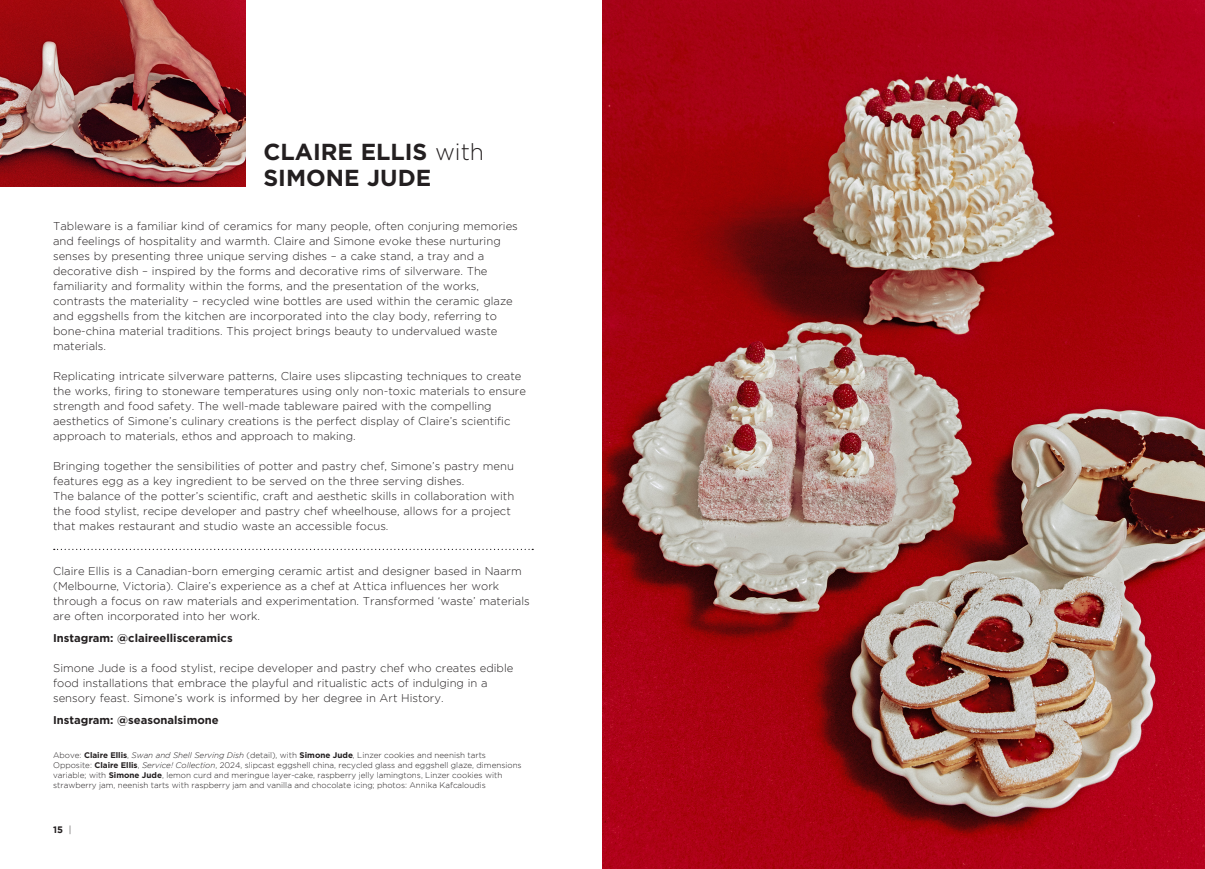
<style>
.page{position:relative;width:1205px;height:869px;background:#fff}
.page>*{position:absolute;margin:0;border:0;box-sizing:border-box;transform-origin:0 0}
.Catalogue_Names{font:700 23.12px/25.6px "Gotham";color:#231f20}
.Bodycopy_Catalogue{font:300 11.25px/15px "Gotham";color:#231f20}
.Bodycopy_Catalogue-2{font:700 11.25px "Gotham";color:#231f20}
.t1{font:700 9.38px "Gotham";color:#231f20}
.Captions_Catalogue{font:300 8.12px/10px "Gotham";color:#231f20}
.s1{font-weight:300}
.s2{font-weight:700}
.s3{font-style:italic}
</style>
<div class="page">
<svg style="left:54px;top:548px;width:479px;height:1px"></svg>
<img style="left:0;top:0;width:246px;height:186px">
<img style="left:602px;top:0;width:603px;height:868px">
<p class="Catalogue_Names" style="left:263px;top:139px;width:222px">CLAIRE ELLIS <span class="s1">with<br></span>SIMONE JUDE</p>
<p class="Bodycopy_Catalogue" style="left:53px;top:218px;width:466px">Tableware is a familiar kind of ceramics for many people, often conjuring memories and feelings of hospitality and warmth. Claire and Simone evoke these nurturing senses by presenting three unique serving dishes – a cake stand, a tray and a decorative dish – inspired by the forms and decorative rims of silverware. The familiarity and formality within the forms, and the presentation of the works, contrasts the materiality – recycled wine bottles are used within the ceramic glaze and eggshells from the kitchen are incorporated into the clay body, referring to bone-china material traditions. This project brings beauty to undervalued waste materials.</p>
<p class="Bodycopy_Catalogue" style="left:53px;top:368px;width:474px">Replicating intricate silverware patterns, Claire uses slipcasting techniques to create the works, firing to stoneware temperatures using only non-toxic materials to ensure strength and food safety. The well-made tableware paired with the compelling aesthetics of Simone’s culinary creations is the perfect display of Claire’s scientific approach to materials, ethos and approach to making.</p>
<p class="Bodycopy_Catalogue" style="left:53px;top:458px;width:462px">Bringing together the sensibilities of potter and pastry chef, Simone’s pastry menu features egg as a key ingredient to be served on the three serving dishes.</p>
<p class="Bodycopy_Catalogue" style="left:53px;top:488px;width:463px">The balance of the potter’s scientific, craft and aesthetic skills in collaboration with the food stylist, recipe developer and pastry chef wheelhouse, allows for a project that makes restaurant and studio waste an accessible focus.</p>
<p class="Bodycopy_Catalogue" style="left:53px;top:563px;width:470px">Claire Ellis is a Canadian-born emerging ceramic artist and designer based in Naarm</p>
<p class="Bodycopy_Catalogue" style="left:53px;top:578px;width:478px">(Melbourne, Victoria). Claire’s experience as a chef at Attica influences her work through a focus on raw materials and experimentation. Transformed ‘waste’ materials are often incorporated into her work.</p>
<p class="Bodycopy_Catalogue-2" style="left:53px;top:631px;width:181px">Instagram: @claireellisceramics</p>
<p class="Bodycopy_Catalogue" style="left:53px;top:660px;width:462px">Simone Jude is a food stylist, recipe developer and pastry chef who creates edible food installations that embrace the playful and ritualistic acts of indulging in a sensory feast. Simone’s work is informed by her degree in Art History.</p>
<p class="Bodycopy_Catalogue-2" style="left:53px;top:713px;width:167px">Instagram: @seasonalsimone</p>
<p class="Captions_Catalogue" style="left:53px;top:749px;width:434px">Above: <span class="s2">Claire Ellis</span>, <span class="s3">Swan and Shell Serving Dish</span> (detail), with <span class="s2">Simone Jude</span>, Linzer cookies and neenish tarts</p>
<p class="Captions_Catalogue" style="left:53px;top:759px;width:470px">Opposite: <span class="s2">Claire Ellis</span>, <span class="s3">Service! Collection</span>, 2024, slipcast eggshell china, recycled glass and eggshell glaze, dimensions variable; with <span class="s2">Simone Jude</span>, lemon curd and meringue layer-cake, raspberry jelly lamingtons, Linzer cookies with strawberry jam, neenish tarts with raspberry jam and vanilla and chocolate icing; photos: Annika Kafcaloudis</p>
<p class="t1" style="left:53px;top:824px;width:20px">15 <span class="s1">|</span></p>
</div>
